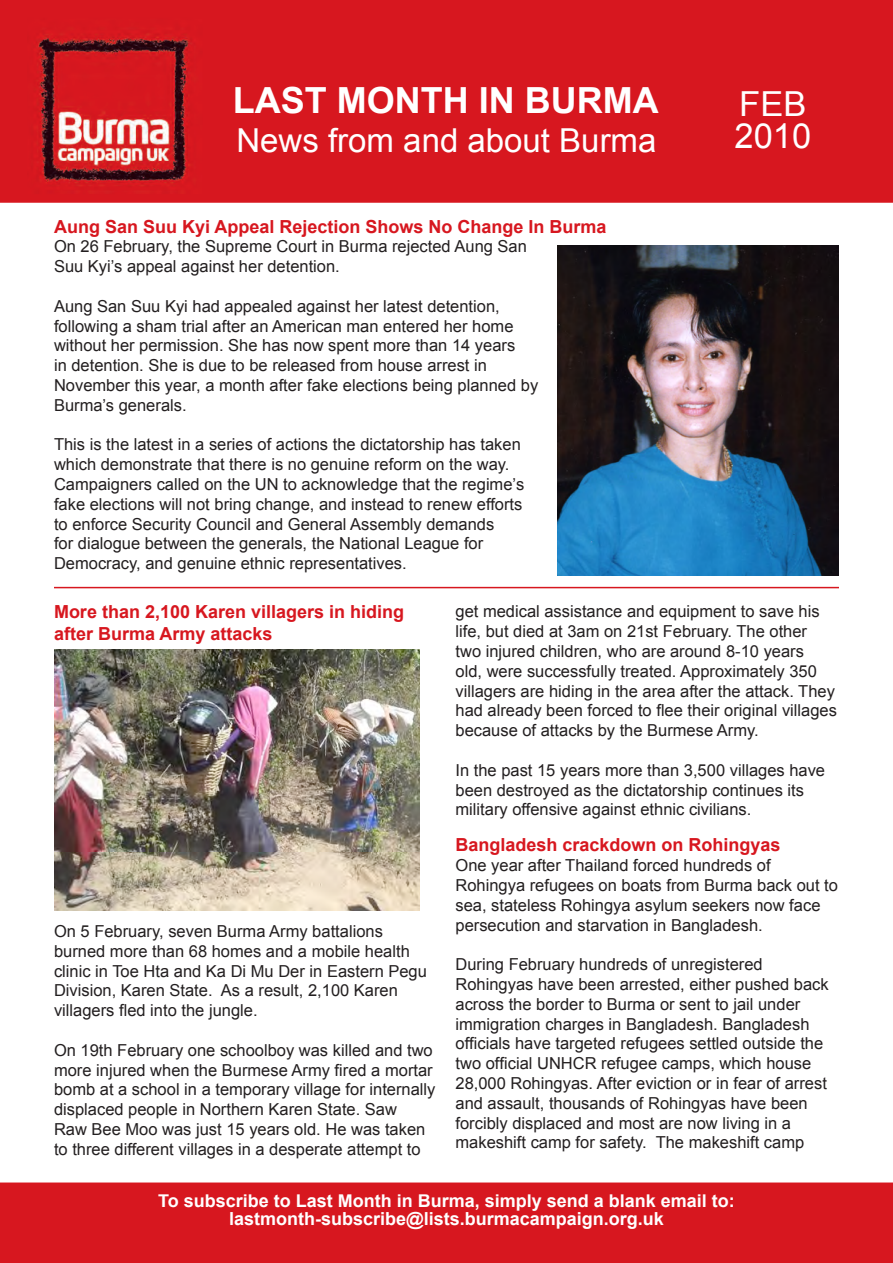
<style>
.page{position:relative;width:893px;height:1263px;background:#fff}
.page>*{position:absolute;margin:0;border:0;box-sizing:border-box;transform-origin:0 0}
.t1{font:700 36px "Arial";color:#fff}
.t2{font:34.5px "Arial";color:#fff}
.t3{font:33px "Arial";color:#fff}
.t4{font:700 18px/21.6px "Arial";color:#d7171f}
.t5{font:700 18px "Arial";color:#fff}
.t6{font:16.5px/19.8px "Arial";color:#231f20}
</style>
<div class="page">
<div style="left:0;top:1182px;width:893px;height:81px;background:#d7171f;border:2px solid #d7171f"></div>
<div style="left:0;top:0;width:893px;height:203px;background:#d7171f;border:2px solid #d7171f"></div>
<img style="left:37px;top:33px;width:153px;height:153px">
<hr style="left:54px;top:587px;width:785px;height:1px;background:#d7171f">
<img style="left:54px;top:649px;width:366px;height:261px">
<img style="left:558px;top:245px;width:281px;height:330px">
<p class="t1" style="left:233px;top:77px;width:427px">LAST MONTH IN BURMA</p>
<p class="t3" style="left:236px;top:119px;width:421px">News from and about Burma</p>
<p class="t2" style="left:739px;top:82px;width:69px">FEB</p>
<p class="t2" style="left:734px;top:113px;width:78px">2010</p>
<p class="t4" style="left:54px;top:216px;width:554px">Aung San Suu Kyi Appeal Rejection Shows No Change In Burma</p>
<p class="t6" style="left:54px;top:237px;width:474px">On 26 February, the Supreme Court in Burma rejected Aung San<br>Suu Kyi’s appeal against her detention.</p>
<p class="t6" style="left:54px;top:296px;width:486px">Aung San Suu Kyi had appealed against her latest detention, following a sham trial after an American man entered her home without her permission. She has now spent more than 14 years<br>in detention. She is due to be released from house arrest in November this year, a month after fake elections being planned by Burma’s generals.</p>
<p class="t6" style="left:54px;top:435px;width:472px">This is the latest in a series of actions the dictatorship has taken which demonstrate that there is no genuine reform on the way.<br>Campaigners called on the UN to acknowledge that the regime’s fake elections will not bring change, and instead to renew efforts to enforce Security Council and General Assembly demands<br>for dialogue between the generals, the National League for Democracy, and genuine ethnic representatives.</p>
<p class="t4" style="left:54px;top:602px;width:352px">More than 2,100 Karen villagers in hiding after Burma Army attacks</p>
<p class="t6" style="left:455px;top:602px;width:383px">get medical assistance and equipment to save his life, but died at 3am on 21st February. The other<br>two injured children, who are around 8-10 years<br>old, were successfully treated. Approximately 350 villagers are hiding in the area after the attack. They had already been forced to flee their original villages because of attacks by the Burmese Army.</p>
<p class="t6" style="left:455px;top:760px;width:371px">In the past 15 years more than 3,500 villages have been destroyed as the dictatorship continues its military offensive against ethnic civilians.</p>
<p class="t4" style="left:455px;top:835px;width:327px">Bangladesh crackdown on Rohingyas</p>
<p class="t6" style="left:455px;top:855px;width:384px">One year after Thailand forced hundreds of Rohingya refugees on boats from Burma back out to sea, stateless Rohingya asylum seekers now face persecution and starvation in Bangladesh.</p>
<p class="t6" style="left:455px;top:954px;width:375px">During February hundreds of unregistered Rohingyas have been arrested, either pushed back across the border to Burma or sent to jail under immigration charges in Bangladesh. Bangladesh officials have targeted refugees settled outside the two official UNHCR refugee camps, which house 28,000 Rohingyas. After eviction or in fear of arrest and assault, thousands of Rohingyas have been forcibly displaced and most are now living in a makeshift camp for safety. The makeshift camp</p>
<p class="t6" style="left:54px;top:921px;width:374px">On 5 February, seven Burma Army battalions burned more than 68 homes and a mobile health clinic in Toe Hta and Ka Di Mu Der in Eastern Pegu Division, Karen State. As a result, 2,100 Karen villagers fled into the jungle.</p>
<p class="t6" style="left:54px;top:1040px;width:383px">On 19th February one schoolboy was killed and two more injured when the Burmese Army fired a mortar bomb at a school in a temporary village for internally displaced people in Northern Karen State. Saw<br>Raw Bee Moo was just 15 years old. He was taken to three different villages in a desperate attempt to</p>
<p class="t5" style="left:158px;top:1189px;width:578px">To subscribe to Last Month in Burma, simply send a blank email to:</p>
<p class="t5" style="left:229px;top:1207px;width:436px">lastmonth-subscribe@lists.burmacampaign.org.uk</p>
</div>
